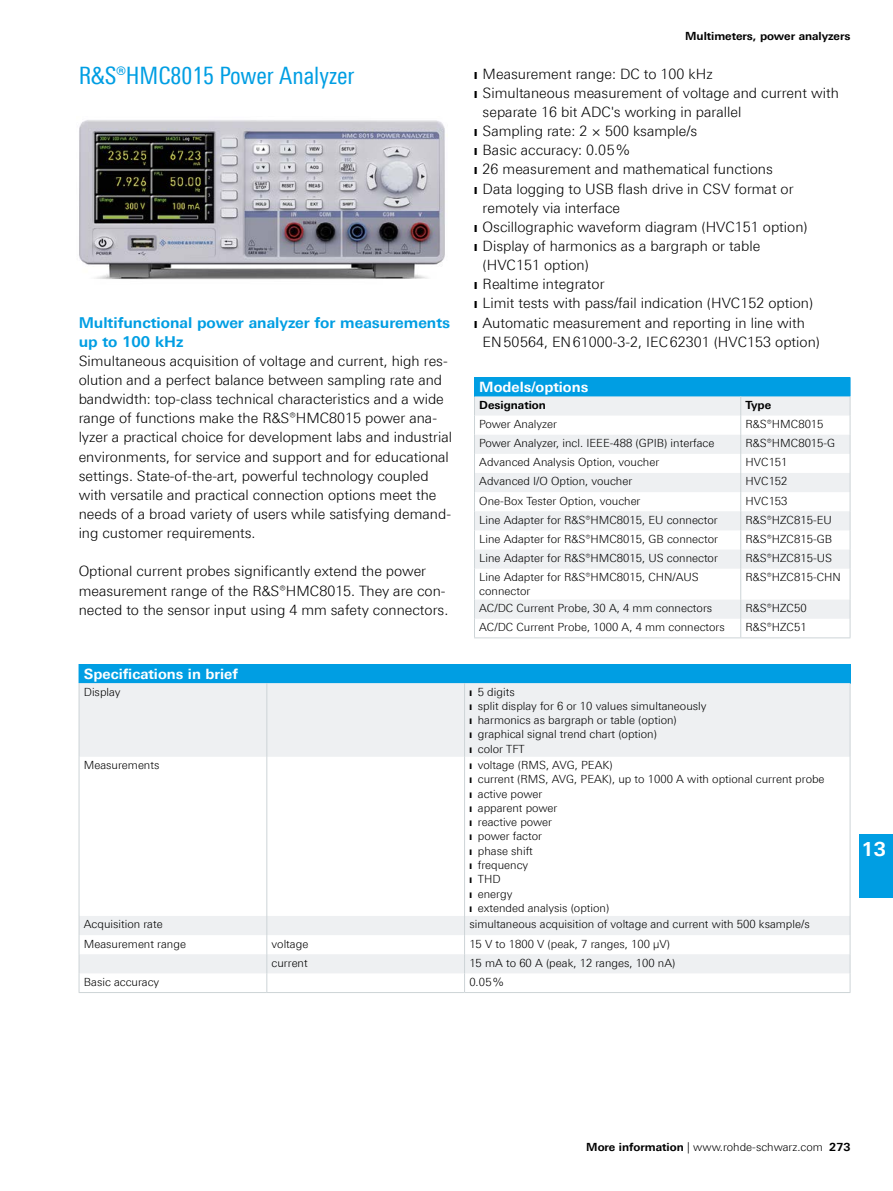
<style>
.page{position:relative;width:893px;height:1191px;background:#fff}
.page>*{position:absolute;margin:0;border:0;box-sizing:border-box;transform-origin:0 0}
.t1{font:24px "Linotype Univers 420 Cn";color:#009ee3}
.t2{font:700 19.5px "Linotype Univers 630";color:#fff}
.t3{font:700 15px/19.2px "Linotype Univers 630";color:#009ee3}
.t4{font:300 14.25px/19.2px "Linotype Univers 330";color:#000}
.t5{font:700 14.25px "Linotype Univers 630";color:#fff}
.t6{font:300 11.25px/14.2px "Linotype Univers 330";color:#000}
.t7{font:700 11.25px "Linotype Univers 630";color:#000}
.s1{font-family:"Linotype Univers 630";font-weight:700}
</style>
<div class="page">
<div style="left:859px;top:833px;width:34px;height:64px;background:#009ee3"></div>
<div style="left:474px;top:377px;width:376px;height:19px;background:#009ee3"></div>
<svg style="left:475px;top:396px;width:375px;height:223px;fill:#f2f3f5"></svg>
<svg style="left:740px;top:396px;width:1px;height:172px"></svg>
<svg style="left:850px;top:377px;width:1px;height:191px"></svg>
<hr style="left:474px;top:568px;width:1px;height:31px;background:#cdd4d7">
<hr style="left:740px;top:568px;width:1px;height:31px;background:#cdd4d7">
<hr style="left:850px;top:568px;width:1px;height:31px;background:#cdd4d7">
<svg style="left:474px;top:599px;width:1px;height:38px"></svg>
<svg style="left:740px;top:599px;width:1px;height:38px"></svg>
<svg style="left:850px;top:599px;width:1px;height:38px"></svg>
<hr style="left:474px;top:637px;width:267px;height:1px;background:#cdd4d7">
<hr style="left:741px;top:637px;width:109px;height:1px;background:#cdd4d7">
<svg style="left:474px;top:396px;width:1px;height:172px"></svg>
<div style="left:79px;top:664px;width:771px;height:19px;background:#009ee3"></div>
<svg style="left:80px;top:683px;width:770px;height:290px"></svg>
<hr style="left:266px;top:683px;width:1px;height:74px;background:#cdd4d7">
<hr style="left:464px;top:683px;width:1px;height:74px;background:#cdd4d7">
<hr style="left:850px;top:683px;width:1px;height:74px;background:#cdd4d7">
<hr style="left:266px;top:757px;width:1px;height:159px;background:#cdd4d7">
<hr style="left:464px;top:757px;width:1px;height:159px;background:#cdd4d7">
<hr style="left:850px;top:757px;width:1px;height:159px;background:#cdd4d7">
<svg style="left:266px;top:916px;width:1px;height:76px"></svg>
<svg style="left:464px;top:916px;width:1px;height:76px"></svg>
<svg style="left:850px;top:916px;width:1px;height:76px"></svg>
<hr style="left:79px;top:992px;width:188px;height:1px;background:#cdd4d7">
<hr style="left:267px;top:992px;width:198px;height:1px;background:#cdd4d7">
<hr style="left:465px;top:992px;width:385px;height:1px;background:#cdd4d7">
<svg style="left:850px;top:664px;width:1px;height:19px"></svg>
<hr style="left:79px;top:683px;width:1px;height:74px;background:#cdd4d7">
<hr style="left:79px;top:757px;width:1px;height:159px;background:#cdd4d7">
<svg style="left:79px;top:916px;width:1px;height:76px"></svg>
<img style="left:79px;top:120px;width:366px;height:160px">
<p class="t7" style="left:685px;top:30px;width:167px">Multimeters, power analyzers</p>
<h1 class="t1" style="left:79px;top:62px;width:277px">R&amp;S®HMC8015 Power Analyzer</h1>
<p class="t4" style="left:474px;top:64px;width:240px">❙ Measurement range: DC to 100 kHz</p>
<p class="t4" style="left:474px;top:83px;width:366px">❙ Simultaneous measurement of voltage and current with</p>
<p class="t4" style="left:483px;top:102px;width:260px">separate 16 bit ADC's working in parallel</p>
<p class="t4" style="left:474px;top:121px;width:225px">❙ Sampling rate: 2 × 500 ksample/s</p>
<p class="t4" style="left:474px;top:140px;width:157px">❙ Basic accuracy: 0.05%</p>
<p class="t4" style="left:474px;top:160px;width:300px">❙ 26 measurement and mathematical functions</p>
<p class="t4" style="left:474px;top:179px;width:321px">❙ Data logging to USB flash drive in CSV format or</p>
<p class="t4" style="left:483px;top:198px;width:139px">remotely via interface</p>
<p class="t4" style="left:474px;top:217px;width:335px">❙ Oscillographic waveform diagram (HVC151 option)</p>
<p class="t4" style="left:474px;top:236px;width:288px">❙ Display of harmonics as a bargraph or table</p>
<p class="t4" style="left:483px;top:255px;width:108px">(HVC151 option)</p>
<p class="t4" style="left:474px;top:274px;width:132px">❙ Realtime integrator</p>
<p class="t4" style="left:474px;top:294px;width:341px">❙ Limit tests with pass/fail indication (HVC152 option)</p>
<p class="t4" style="left:474px;top:313px;width:332px">❙ Automatic measurement and reporting in line with</p>
<p class="t4" style="left:483px;top:332px;width:339px">EN50564, EN61000-3-2, IEC62301 (HVC153 option)</p>
<p class="t5" style="left:479px;top:378px;width:111px">Models/options</p>
<p class="t7" style="left:479px;top:398px;width:68px">Designation</p>
<p class="t7" style="left:745px;top:398px;width:27px">Type</p>
<p class="t6" style="left:479px;top:417px;width:79px">Power Analyzer</p>
<p class="t6" style="left:745px;top:417px;width:80px">R&amp;S®HMC8015</p>
<p class="t6" style="left:479px;top:436px;width:237px">Power Analyzer, incl. IEEE-488 (GPIB) interface</p>
<p class="t6" style="left:745px;top:436px;width:91px">R&amp;S®HMC8015-G</p>
<p class="t6" style="left:479px;top:455px;width:181px">Advanced Analysis Option, voucher</p>
<p class="t6" style="left:745px;top:455px;width:44px">HVC151</p>
<p class="t6" style="left:479px;top:474px;width:154px">Advanced I/O Option, voucher</p>
<p class="t6" style="left:745px;top:474px;width:44px">HVC152</p>
<p class="t6" style="left:479px;top:493px;width:163px">One-Box Tester Option, voucher</p>
<p class="t6" style="left:745px;top:493px;width:44px">HVC153</p>
<p class="t6" style="left:479px;top:512px;width:240px">Line Adapter for R&amp;S®HMC8015, EU connector</p>
<p class="t6" style="left:745px;top:512px;width:88px">R&amp;S®HZC815-EU</p>
<p class="t6" style="left:479px;top:531px;width:240px">Line Adapter for R&amp;S®HMC8015, GB connector</p>
<p class="t6" style="left:745px;top:531px;width:88px">R&amp;S®HZC815-GB</p>
<p class="t6" style="left:479px;top:551px;width:240px">Line Adapter for R&amp;S®HMC8015, US connector</p>
<p class="t6" style="left:745px;top:551px;width:88px">R&amp;S®HZC815-US</p>
<p class="t6" style="left:479px;top:570px;width:221px">Line Adapter for R&amp;S®HMC8015, CHN/AUS connector</p>
<p class="t6" style="left:745px;top:570px;width:97px">R&amp;S®HZC815-CHN</p>
<p class="t6" style="left:479px;top:601px;width:234px">AC/DC Current Probe, 30 A, 4 mm connectors</p>
<p class="t6" style="left:745px;top:601px;width:63px">R&amp;S®HZC50</p>
<p class="t6" style="left:479px;top:620px;width:247px">AC/DC Current Probe, 1000 A, 4 mm connectors</p>
<p class="t6" style="left:745px;top:620px;width:63px">R&amp;S®HZC51</p>
<p class="t5" style="left:84px;top:665px;width:156px">Specifications in brief</p>
<p class="t6" style="left:84px;top:684px;width:38px">Display</p>
<p class="t6" style="left:469px;top:684px;width:239px">❙ 5 digits<br>❙ split display for 6 or 10 values simultaneously ❙ harmonics as bargraph or table (option)<br>❙ graphical signal trend chart (option)<br>❙ color TFT</p>
<p class="t6" style="left:84px;top:758px;width:77px">Measurements</p>
<p class="t6" style="left:469px;top:758px;width:357px">❙ voltage (RMS, AVG, PEAK)<br>❙ current (RMS, AVG, PEAK), up to 1000 A with optional current probe ❙ active power<br>❙ apparent power<br>❙ reactive power<br>❙ power factor<br>❙ phase shift<br>❙ frequency<br>❙ THD<br>❙ energy<br>❙ extended analysis (option)</p>
<p class="t6" style="left:84px;top:917px;width:80px">Acquisition rate</p>
<p class="t6" style="left:469px;top:917px;width:342px">simultaneous acquisition of voltage and current with 500 ksample/s</p>
<p class="t6" style="left:84px;top:936px;width:104px">Measurement range</p>
<p class="t6" style="left:272px;top:936px;width:38px">voltage</p>
<p class="t6" style="left:469px;top:936px;width:202px">15 V to 1800 V (peak, 7 ranges, 100 μV)</p>
<p class="t6" style="left:272px;top:955px;width:38px">current</p>
<p class="t6" style="left:469px;top:955px;width:208px">15 mA to 60 A (peak, 12 ranges, 100 nA)</p>
<p class="t6" style="left:84px;top:974px;width:77px">Basic accuracy</p>
<p class="t6" style="left:469px;top:974px;width:36px">0.05%</p>
<p class="t3" style="left:79px;top:312px;width:373px">Multifunctional power analyzer for measurements up to 100 kHz</p>
<p class="t4" style="left:79px;top:351px;width:375px">Simultaneous acquisition of voltage and current, high res&shy;olution and a perfect balance between sampling rate and bandwidth: top-class technical characteristics and a wide range of functions make the R&amp;S®HMC8015 power ana&shy;lyzer a practical choice for development labs and industrial environments, for service and support and for educational settings. State-of-the-art, powerful technology coupled with versatile and practical connection options meet the needs of a broad variety of users while satisfying demand&shy;ing customer requirements.</p>
<p class="t4" style="left:79px;top:561px;width:371px">Optional current probes significantly extend the power measurement range of the R&amp;S®HMC8015. They are con&shy;nected to the sensor input using 4 mm safety connectors.</p>
<h2 class="t2" style="left:862px;top:837px;width:26px">13</h2>
<p class="t6" style="left:586px;top:1139px;width:266px"><span class="s1">More information</span> | www.rohde-schwarz.com <span class="s1">273</span></p>
</div>
